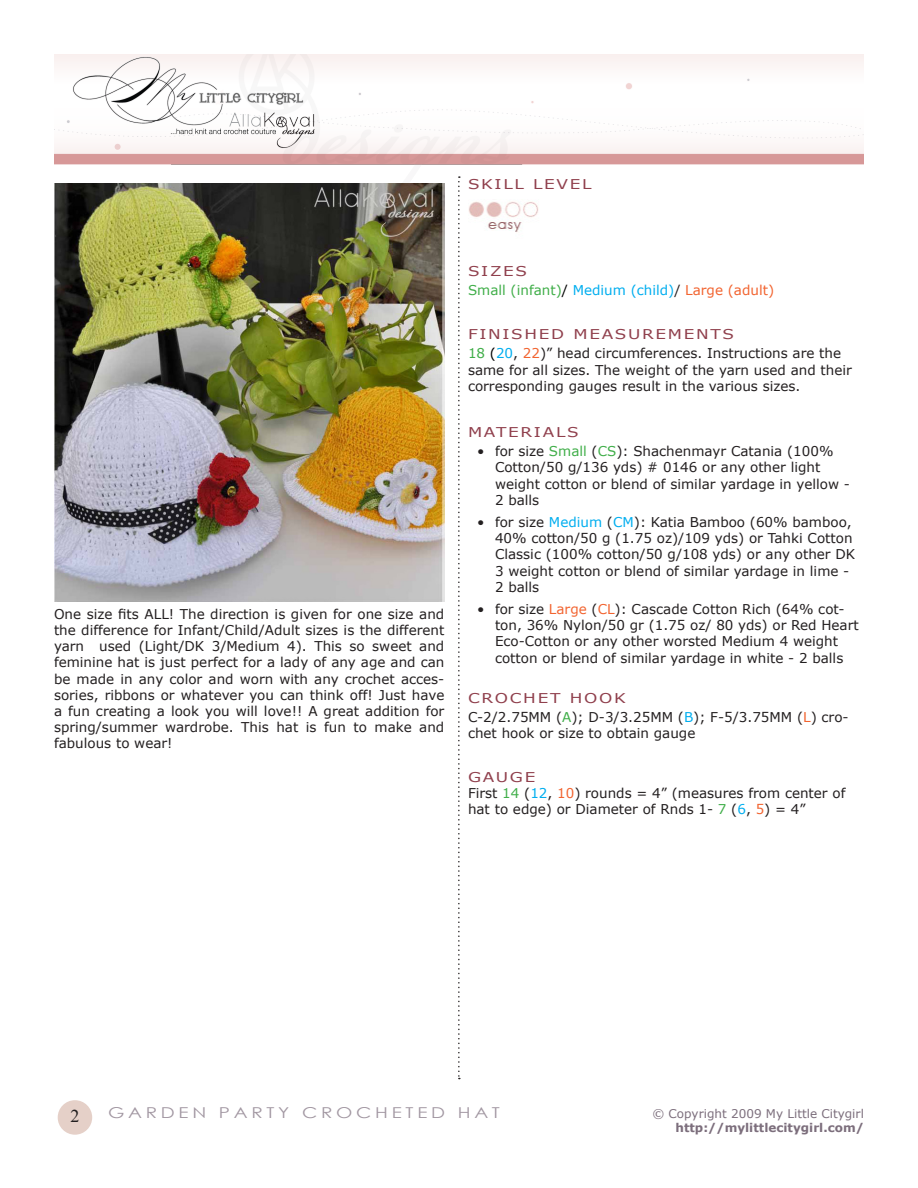
<style>
.page{position:relative;width:918px;height:1188px;background:#fff}
.page>*{position:absolute;margin:0;border:0;box-sizing:border-box;transform-origin:0 0}
.t1{font:18px "Times New Roman";color:#231f20}
.t2{font:15px "Century Gothic";letter-spacing:.2em;color:#a297a2;scale:1.25 1}
.t3{font:13.5px/16.2px "Verdana";color:#231f20}
.t4{font:13.5px "Verdana";letter-spacing:.1em;color:#90404d;scale:1.25 1}
.t5{font:13.5px "Verdana";color:#40ae49}
.t6{font:12px "Verdana";color:#7c6e7c}
.t7{font:700 12px "Verdana";color:#7c6e7c}
.s1{color:#000}
.s2{color:#00aeef}
.s3{color:#231f20}
.s4{color:#f26430}
.s5{color:#40ae49}
.s6{color:#90404d}
</style>
<div class="page">
<svg style="left:458px;top:261px;width:2px;height:818px"></svg>
<div style="left:58px;top:1100px;width:34px;height:35px;background:#e5d0c8;border-radius:50%"></div>
<img style="left:54px;top:54px;width:810px;height:207px">
<img style="left:468px;top:199px;width:73px;height:39px">
<img style="left:54px;top:183px;width:390px;height:418px">
<p class="t4" style="left:468px;top:174px;width:100px">SKILL LEVEL</p>
<p class="t3" style="left:54px;top:606px;width:392px;text-align:justify">One size fits ALL! The direction is given for one size and the difference for Infant/Child/Adult sizes is the different yarn used (Light/DK 3/Medium 4). This so sweet and feminine hat is just perfect for a lady of any age and can be made in any color and worn with any crochet acces&shy;sories, ribbons or whatever you can think off! Just have a fun creating a look you will love!! A great addition for spring/summer wardrobe. This hat is fun to make and fabulous to wear!</p>
<p class="t4" style="left:468px;top:262px;width:49px">SIZES</p>
<p class="t5" style="left:468px;top:281px;width:308px">Small (infant)<span class="s1">/</span> <span class="s2">Medium (child)</span><span class="s3">/</span> <span class="s4">Large (adult)</span></p>
<p class="t4" style="left:468px;top:325px;width:214px">FINISHED MEASUREMENTS</p>
<p class="t3" style="left:468px;top:345px;width:385px"><span class="s5">18</span> <span class="s1">(</span><span class="s2">20</span>, <span class="s4">22</span>)” head circumferences. Instructions are the same for all sizes. The weight of the yarn used and their corresponding gauges result in the various sizes.</p>
<p class="t4" style="left:468px;top:423px;width:90px">MATERIALS</p>
<p class="t3" style="left:495px;top:443px;width:357px;text-indent:-18px">• for size <span class="s5">Small</span> (<span class="s5">CS</span>): Shachenmayr Catania (100% Cotton/50 g/136 yds) # 0146 or any other light weight cotton or blend of similar yardage in yellow - 2 balls</p>
<p class="t3" style="left:495px;top:514px;width:362px;text-indent:-18px">• for size <span class="s2">Medium</span> (<span class="s2">CM</span>): Katia Bamboo (60% bamboo, 40% cotton/50 g (1.75 oz)/109 yds) or Tahki Cotton Classic (100% cotton/50 g/108 yds) or any other DK 3 weight cotton or blend of similar yardage in lime - 2 balls</p>
<p class="t3" style="left:495px;top:601px;width:365px;text-indent:-18px">• for size <span class="s4">Large</span> (<span class="s4">CL</span>): Cascade Cotton Rich (64% cot&shy;ton, 36% Nylon/50 gr (1.75 oz/ 80 yds) or Red Heart Eco-Cotton or any other worsted Medium 4 weight cotton or blend of similar yardage in white - 2 balls</p>
<p class="t4" style="left:468px;top:689px;width:128px">CROCHET HOOK</p>
<p class="t3" style="left:468px;top:709px;width:382px">C-2/2.75MM (<span class="s5">A</span>); D-3/3.25MM (<span class="s2">B</span>); F-5/3.75MM (<span class="s4">L</span>) cro&shy;chet hook or size to obtain gauge</p>
<p class="t3" style="left:468px;top:769px;width:379px"><span class="s6">GAUGE<br></span>First <span class="s5">14</span> (<span class="s2">12</span>, <span class="s4">10</span>) rounds = 4” (measures from center of hat to edge) or Diameter of Rnds 1- <span class="s5">7</span> (<span class="s2">6</span>, <span class="s4">5</span>) = 4”</p>
<p class="t1" style="left:70px;top:1104px;width:10px">2</p>
<p class="t2" style="left:108px;top:1102px;width:315px">GARDEN PARTY CROCHETED HAT</p>
<p class="t6" style="left:652px;top:1105px;width:213px">© Copyright 2009 My Little Citygirl</p>
<p class="t7" style="left:675px;top:1119px;width:190px">http://mylittlecitygirl.com/</p>
</div>
